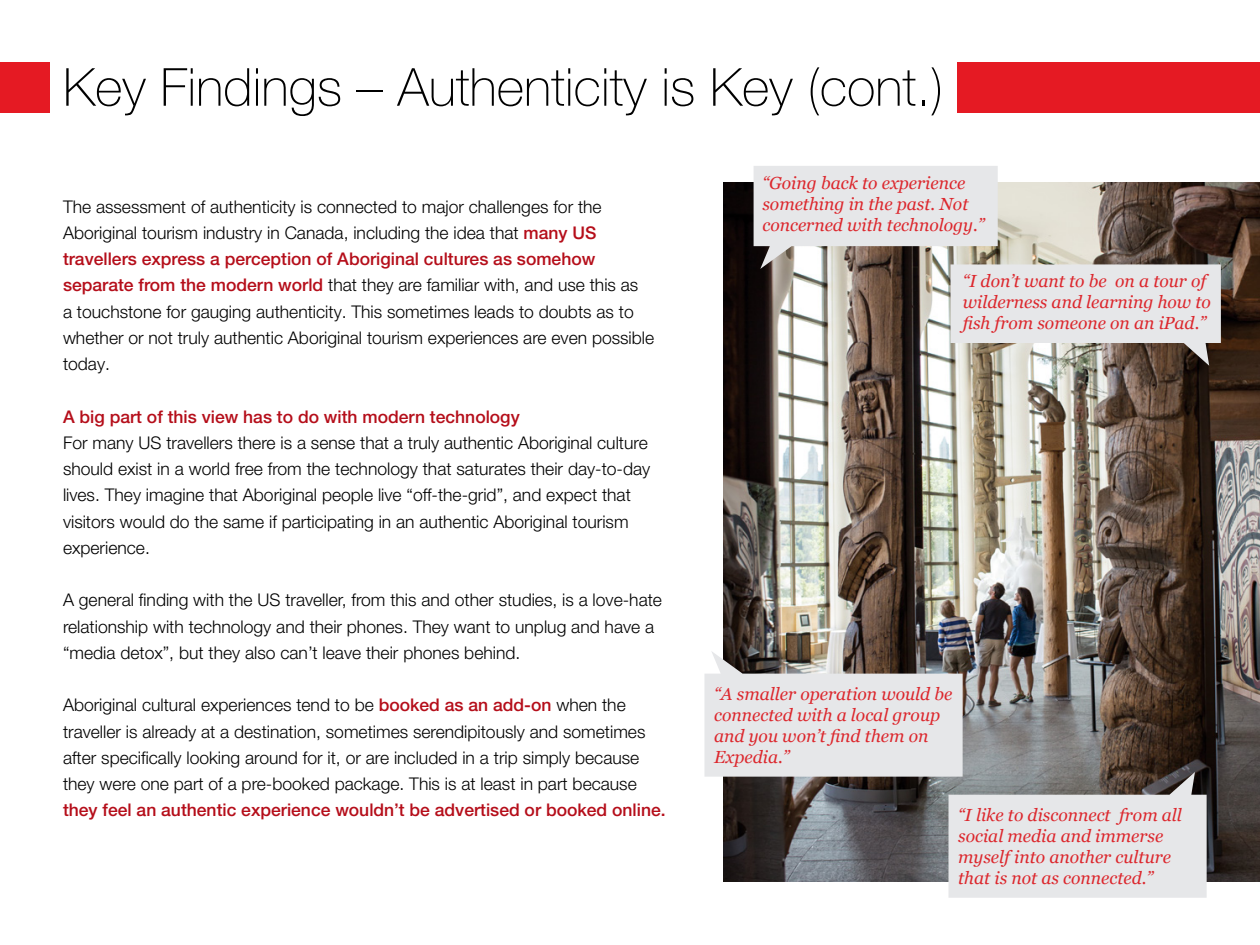
<style>
.page{position:relative;width:1260px;height:945px;background:#fff}
.page>*{position:absolute;margin:0;border:0;box-sizing:border-box;transform-origin:0 0}
.t1{font:100 52.5px "Helvetica Neue LT Pro";color:#000}
.t2{font:300 17.5px/26.2px "Helvetica Neue LT Pro";color:#000}
.t3{font:italic 17.5px/21px "Georgia";color:#dc272d}
.t4{font:500 17.5px "Helvetica Neue LT Pro";color:#b50e1a}
.s1{font-weight:500;color:#b50e1a}
</style>
<div class="page">
<img style="left:723px;top:183px;width:537px;height:699px">
<div style="left:0;top:62px;width:50px;height:51px;background:#e51a23"></div>
<svg style="left:754px;top:166px;width:467px;height:200px;background:#bcb7b3"></svg>
<svg style="left:704px;top:651px;width:503px;height:247px;background:#a29f9f"></svg>
<div style="left:957px;top:62px;width:303px;height:51px;background:#e51a23"></div>
<h1 class="t1" style="left:63px;top:56px;width:882px">Key Findings – Authenticity is Key (cont.)</h1>
<p class="t2" style="left:63px;top:193px;width:593px">The assessment of authenticity is connected to major challenges for the Aboriginal tourism industry in Canada, including the idea that <span class="s1">many US travellers express a perception of Aboriginal cultures as somehow separate from the modern world</span> that they are familiar with, and use this as<br>a touchstone for gauging authenticity. This sometimes leads to doubts as to whether or not truly authentic Aboriginal tourism experiences are even possible today.</p>
<p class="t4" style="left:63px;top:406px;width:458px">A big part of this view has to do with modern technology</p>
<p class="t2" style="left:63px;top:429px;width:589px">For many US travellers there is a sense that a truly authentic Aboriginal culture should exist in a world free from the technology that saturates their day-to-day lives. They imagine that Aboriginal people live “off-the-grid”, and expect that visitors would do the same if participating in an authentic Aboriginal tourism experience.</p>
<p class="t2" style="left:63px;top:587px;width:601px">A general finding with the US traveller, from this and other studies, is a love-hate relationship with technology and their phones. They want to unplug and have a “media detox”, but they also can’t leave their phones behind.</p>
<p class="t2" style="left:63px;top:692px;width:584px">Aboriginal cultural experiences tend to be <span class="s1">booked as an add-on</span> when the traveller is already at a destination, sometimes serendipitously and sometimes after specifically looking around for it, or are included in a trip simply because they were one part of a pre-booked package. This is at least in part because</p>
<p class="t4" style="left:63px;top:800px;width:604px">they feel an authentic experience wouldn’t be advertised or booked online.</p>
<p class="t3" style="left:762px;top:173px;width:224px">“Going back to experience something in the past. Not concerned with technology.”</p>
<p class="t3" style="left:963px;top:271px;width:250px">“I don’t want to be on a tour of wilderness and learning how to fish from someone on an iPad.”</p>
<p class="t3" style="left:714px;top:684px;width:240px">“A smaller operation would be connected with a local group and you won’t find them on<br>Expedia.”</p>
<p class="t3" style="left:958px;top:805px;width:225px">“I like to disconnect from all social media and immerse myself into another culture that is not as connected.”</p>
</div>
